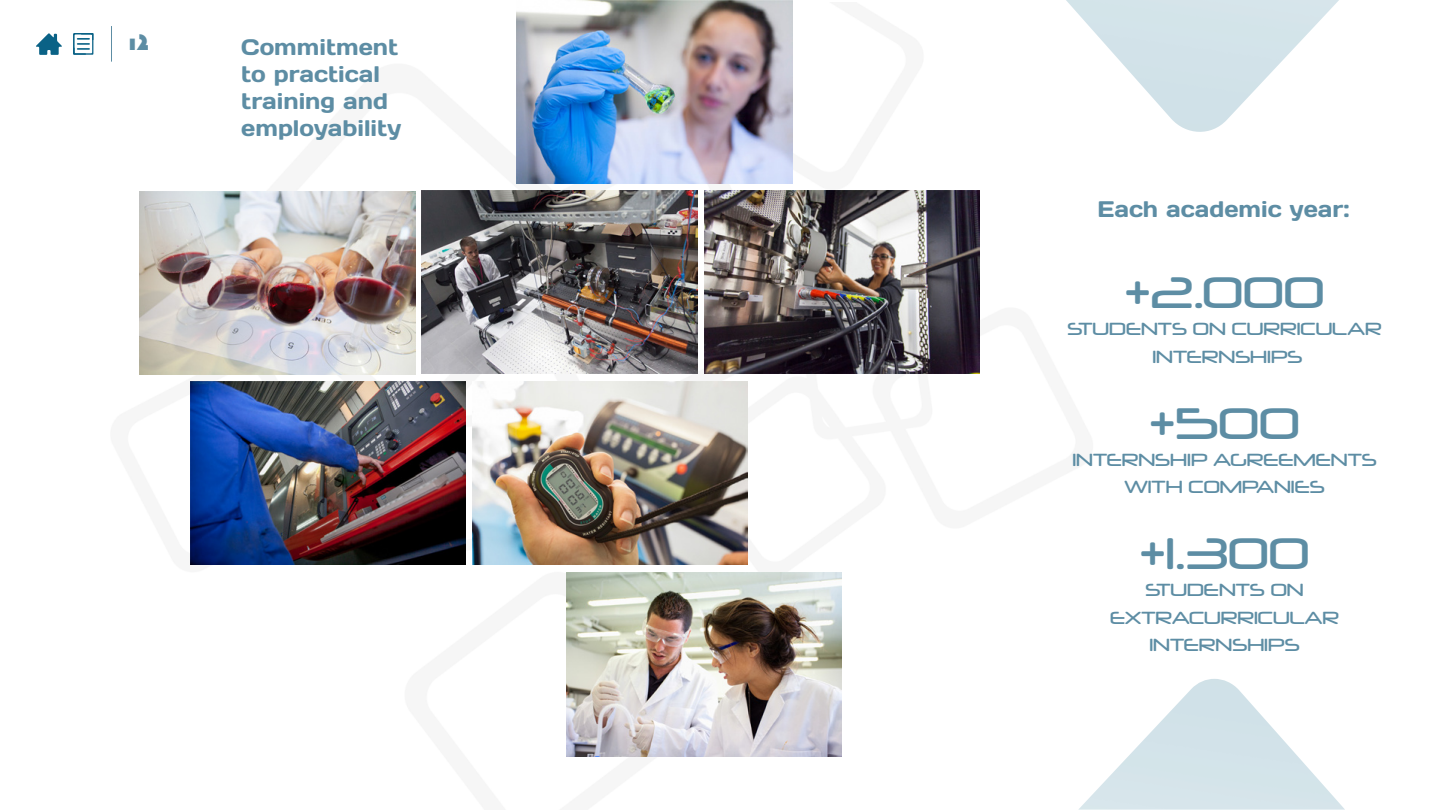
<style>
.page{position:relative;width:1440px;height:810px;background:#fff}
.page>*{position:absolute;margin:0;border:0;box-sizing:border-box;transform-origin:0 0}
.t1{font:42.38px "Neuropol";color:#5d8da4}
.t2{font:22.5px/27px "Days One";color:#5d8da4}
.t3{font:700 19.5px "Variex OT";color:#5d8da4}
.t4{font:16.88px/27.2px "Neuropol";color:#5d8da4;text-align:center}
</style>
<div class="page">
<img style="left:140px;top:191px;width:275px;height:184px">
<img style="left:422px;top:191px;width:275px;height:183px">
<img style="left:704px;top:191px;width:275px;height:183px">
<img style="left:191px;top:382px;width:274px;height:183px">
<img style="left:473px;top:382px;width:275px;height:183px">
<img style="left:567px;top:572px;width:275px;height:185px">
<img style="left:517px;top:0;width:275px;height:184px">
<img style="left:1078px;top:679px;width:267px;height:131px">
<img style="left:1066px;top:0;width:273px;height:132px">
<p class="t3" style="left:129px;top:28px;width:22px">12</p>
<h2 class="t2" style="left:241px;top:34px;width:162px">Commitment to practical training and employability</h2>
<h2 class="t2" style="left:1098px;top:196px;width:253px">Each academic year:</h2>
<h1 class="t1" style="left:1125px;top:266px;width:201px">+2.000</h1>
<p class="t4" style="left:1067px;top:315px;width:316px">STUDENTS ON CURRICULAR<br>INTERNSHIPS</p>
<h1 class="t1" style="left:1149px;top:397px;width:152px">+500</h1>
<p class="t4" style="left:1072px;top:446px;width:306px">INTERNSHIP AGREEMENTS<br>WITH COMPANIES</p>
<h1 class="t1" style="left:1140px;top:527px;width:171px">+1.300</h1>
<p class="t4" style="left:1110px;top:576px;width:231px">STUDENTS ON<br>EXTRACURRICULAR<br>INTERNSHIPS</p>
</div>
